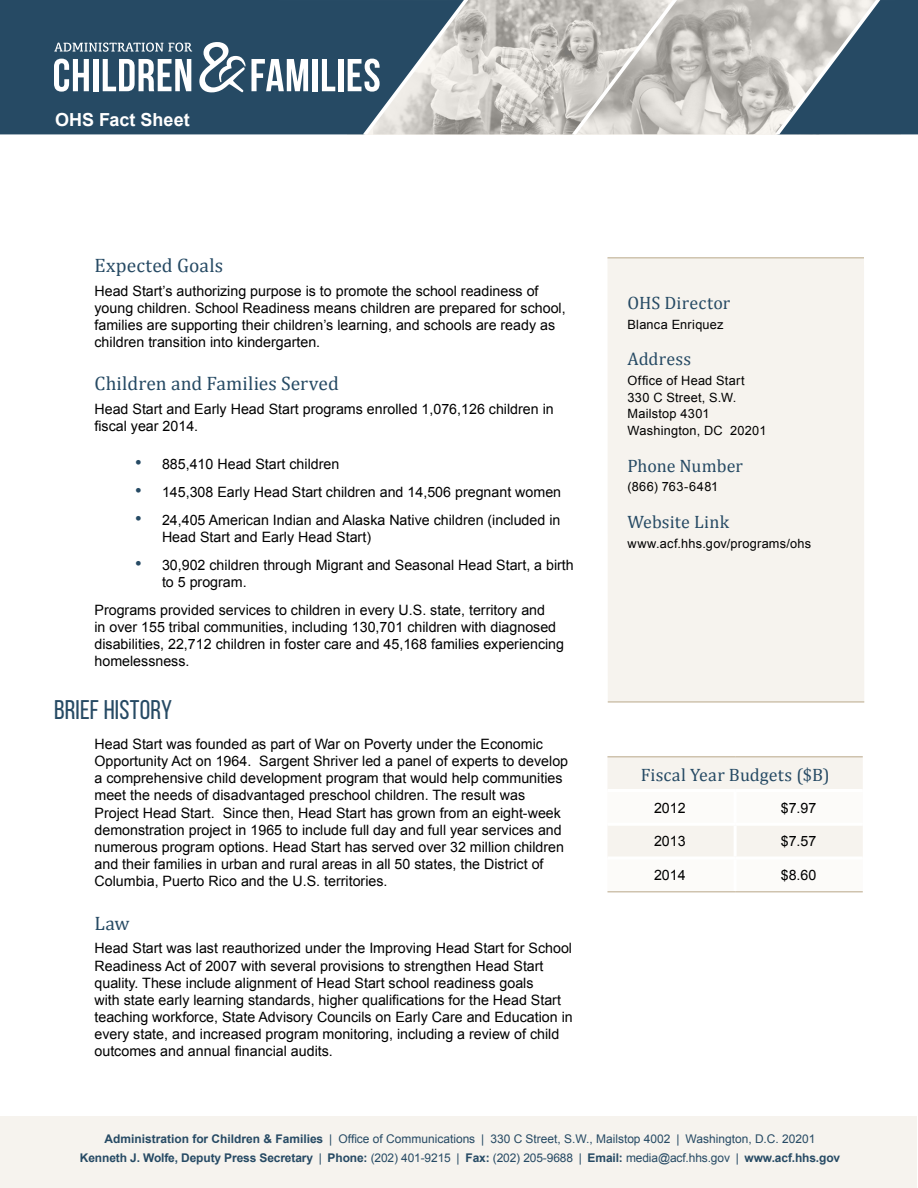
<style>
.page{position:relative;width:918px;height:1188px;background:#fff}
.page>*{position:absolute;margin:0;border:0;box-sizing:border-box;transform-origin:0 0}
.H2_-_Section_Title{font:27px "Bebas Neue";letter-spacing:.005em;color:#264a64}
.H3_-_Subtitle{font:19.5px "Cambria";letter-spacing:.01em;color:#264a64}
.H4_-_Info_Box_Sectio{font:18px "Cambria";letter-spacing:.005em;color:#264a64}
.t1{font:700 18px "Arial";color:#fff}
.P_-_Body_Text{font:14.25px/17.1px "Arial";color:#000}
.t2{font:12.75px/17.4px "Arial";letter-spacing:.02em;color:#000}
.t3{font:700 12px "Arial";letter-spacing:-.01em;color:#264a64}
.t4{font:12px "Arial";color:#264a64}
.s1{font-size:18.75px;color:#264a64}
.s2{font-weight:700}
.s3{font-weight:400}
</style>
<div class="page">
<div style="left:1px;top:1116px;width:916px;height:71px;background:#f6f3ee"></div>
<svg style="left:468px;top:0;width:307px;height:134px;background:#c6c3be"></svg>
<svg style="left:572px;top:0;width:105px;height:134px;background:#c6c3be"></svg>
<div style="left:0;top:0;width:348px;height:134px;background:#264a64"></div>
<svg style="left:775px;top:0;width:143px;height:134px;background:#697e8c"></svg>
<div style="left:608px;top:258px;width:256px;height:444px;background:#f6f3ee"></div>
<hr style="left:608px;top:257px;width:256px;height:2px;background:#cfc3ae">
<hr style="left:608px;top:701px;width:256px;height:2px;background:#cfc3ae">
<svg style="left:608px;top:758px;width:255px;height:98px"></svg>
<hr style="left:608px;top:756px;width:127px;height:2px;background:#cfc3ae">
<hr style="left:735px;top:756px;width:128px;height:2px;background:#cfc3ae">
<hr style="left:608px;top:891px;width:127px;height:1px;background:#cfc3ae">
<hr style="left:735px;top:891px;width:128px;height:1px;background:#cfc3ae">
<hr style="left:608px;top:789px;width:127px;height:3px;background:#fff">
<hr style="left:735px;top:789px;width:128px;height:3px;background:#fff">
<hr style="left:734px;top:792px;width:3px;height:31px;background:#fff">
<hr style="left:608px;top:823px;width:127px;height:3px;background:#fff">
<hr style="left:735px;top:823px;width:128px;height:3px;background:#fff">
<hr style="left:734px;top:826px;width:3px;height:30px;background:#fff">
<svg style="left:54px;top:43px;width:138px;height:9px"></svg>
<svg style="left:54px;top:59px;width:35px;height:33px"></svg>
<div style="left:93px;top:59px;width:5px;height:32px;background:#fff"></div>
<svg style="left:103px;top:59px;width:88px;height:32px"></svg>
<svg style="left:199px;top:42px;width:109px;height:50px"></svg>
<div style="left:312px;top:59px;width:6px;height:32px;background:#fff"></div>
<svg style="left:322px;top:59px;width:13px;height:32px"></svg>
<div style="left:338px;top:59px;width:5px;height:32px;background:#fff"></div>
<svg style="left:348px;top:0;width:120px;height:134px;background:#7f909c"></svg>
<p class="t1" style="left:55px;top:107px;width:136px">OHS Fact Sheet</p>
<h3 class="H3_-_Subtitle" style="left:94px;top:254px;width:130px">Expected Goals</h3>
<p class="P_-_Body_Text" style="left:94px;top:282px;width:473px">Head Start’s authorizing purpose is to promote the school readiness of young children. School Readiness means children are prepared for school, families are supporting their children’s learning, and schools are ready as children transition into kindergarten.</p>
<h3 class="H3_-_Subtitle" style="left:94px;top:372px;width:246px">Children and Families Served</h3>
<p class="P_-_Body_Text" style="left:94px;top:401px;width:461px">Head Start and Early Head Start programs enrolled 1,076,126 children in fiscal year 2014.</p>
<p class="P_-_Body_Text" style="left:135px;top:455px;width:206px"><span class="s1">•</span> 885,410 Head Start children</p>
<p class="P_-_Body_Text" style="left:135px;top:483px;width:428px"><span class="s1">•</span> 145,308 Early Head Start children and 14,506 pregnant women</p>
<p class="P_-_Body_Text" style="left:162px;top:511px;width:400px;text-indent:-27px"><span class="s1">•</span> 24,405 American Indian and Alaska Native children (included in<br>Head Start and Early Head Start)</p>
<p class="P_-_Body_Text" style="left:162px;top:556px;width:413px;text-indent:-27px"><span class="s1">•</span> 30,902 children through Migrant and Seasonal Head Start, a birth to 5 program.</p>
<p class="P_-_Body_Text" style="left:94px;top:601px;width:471px">Programs provided services to children in every U.S. state, territory and<br>in over 155 tribal communities, including 130,701 children with diagnosed disabilities, 22,712 children in foster care and 45,168 families experiencing homelessness.</p>
<h2 class="H2_-_Section_Title" style="left:54px;top:695px;width:120px">BRIEF HISTORY</h2>
<p class="P_-_Body_Text" style="left:94px;top:736px;width:475px">Head Start was founded as part of War on Poverty under the Economic Opportunity Act on 1964. Sargent Shriver led a panel of experts to develop a comprehensive child development program that would help communities meet the needs of disadvantaged preschool children. The result was Project Head Start. Since then, Head Start has grown from an eight-week demonstration project in 1965 to include full day and full year services and numerous program options. Head Start has served over 32 million children and their families in urban and rural areas in all 50 states, the District of Columbia, Puerto Rico and the U.S. territories.</p>
<h3 class="H3_-_Subtitle" style="left:94px;top:911px;width:37px">Law</h3>
<p class="P_-_Body_Text" style="left:94px;top:940px;width:480px">Head Start was last reauthorized under the Improving Head Start for School Readiness Act of 2007 with several provisions to strengthen Head Start quality. These include alignment of Head Start school readiness goals<br>with state early learning standards, higher qualifications for the Head Start teaching workforce, State Advisory Councils on Early Care and Education in every state, and increased program monitoring, including a review of child outcomes and annual financial audits.</p>
<p class="H4_-_Info_Box_Sectio" style="left:627px;top:292px;width:104px">OHS Director</p>
<p class="t2" style="left:627px;top:315px;width:98px">Blanca Enriquez</p>
<p class="H4_-_Info_Box_Sectio" style="left:627px;top:348px;width:65px">Address</p>
<p class="t2" style="left:627px;top:372px;width:119px">Office of Head Start<br>330 C Street, S.W.</p>
<p class="t2" style="left:627px;top:405px;width:140px">Mailstop 4301<br>Washington, DC 20201</p>
<p class="H4_-_Info_Box_Sectio" style="left:627px;top:455px;width:117px">Phone Number</p>
<p class="t2" style="left:627px;top:478px;width:92px">(866) 763-6481</p>
<p class="H4_-_Info_Box_Sectio" style="left:627px;top:511px;width:103px">Website Link</p>
<p class="t2" style="left:627px;top:535px;width:185px">www.acf.hhs.gov/programs/ohs</p>
<h4 class="H4_-_Info_Box_Sectio" style="left:641px;top:764px;width:190px">Fiscal Year Budgets ($B)</h4>
<p class="P_-_Body_Text" style="left:654px;top:799px;width:33px">2012</p>
<p class="P_-_Body_Text" style="left:781px;top:799px;width:37px">$7.97</p>
<p class="P_-_Body_Text" style="left:654px;top:833px;width:33px">2013</p>
<p class="P_-_Body_Text" style="left:781px;top:833px;width:37px">$7.57</p>
<p class="P_-_Body_Text" style="left:654px;top:867px;width:33px">2014</p>
<p class="P_-_Body_Text" style="left:781px;top:867px;width:37px">$8.60</p>
<p class="t4" style="left:105px;top:1131px;width:712px"><span class="s2">Administration for Children &amp; Families</span> | Office of Communications | 330 C Street, S.W., Mailstop 4002 | Washington, D.C. 20201</p>
<p class="t3" style="left:80px;top:1150px;width:762px">Kenneth J. Wolfe, Deputy Press Secretary <span class="s3">|</span> Phone: <span class="s3">(202) 401-9215 |</span> Fax: <span class="s3">(202) 205-9688 |</span> Email: <span class="s3">media@acf.hhs.gov |</span> www.acf.hhs.gov</p>
</div>
